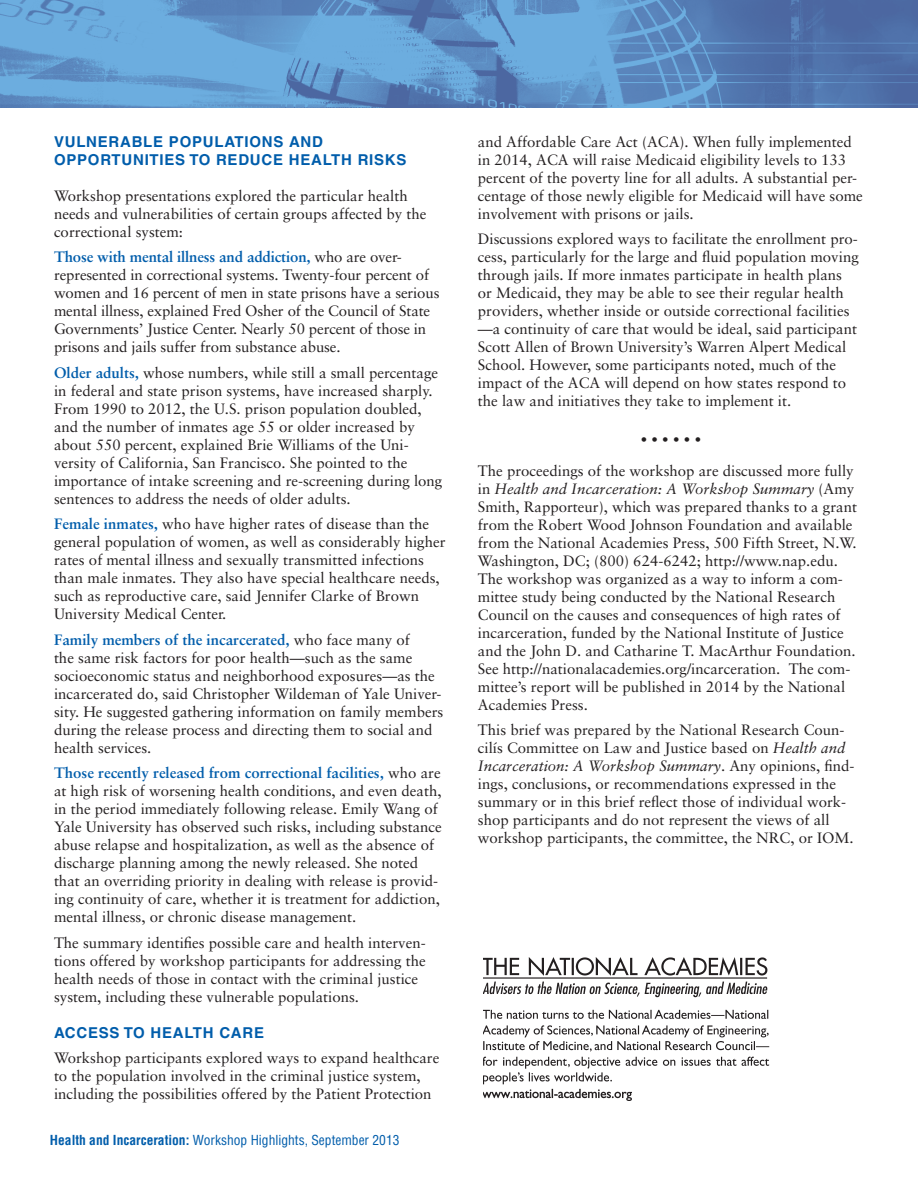
<style>
.page{position:relative;width:918px;height:1188px;background:#fff}
.page>*{position:absolute;margin:0;border:0;box-sizing:border-box;transform-origin:0 0}
.TEXT{font:15px/18px "Sabon";color:#231f20}
.HEAD_A{font:15px/18px "Sabon";color:#231f20}
.HEAD_A-2{font:700 15px/18px "Helvetica";letter-spacing:.05em;color:#015dab}
.t1{font:condensed 13.5px "Helvetica";color:#015dab}
.Text_-_original{font:12px "Futura";color:#231f20}
.s1{font-weight:700;color:#015dab}
.s2{font-weight:700}
.s3{font-style:italic}
</style>
<div class="page">
<img style="left:0;top:0;width:918px;height:108px">
<img style="left:483px;top:957px;width:287px;height:143px">
<p class="HEAD_A-2" style="left:54px;top:132px;width:354px">VULNERABLE POPULATIONS AND<br>OPPORTUNITIES TO REDUCE HEALTH RISKS</p>
<p class="HEAD_A" style="left:54px;top:186px;width:374px">Workshop presentations explored the particular health needs and vulnerabilities of certain groups affected by the correctional system:</p>
<p class="TEXT" style="left:54px;top:248px;width:387px"><span class="s1">Those with mental illness and addiction,</span> who are over&shy;represented in correctional systems. Twenty-four percent of women and 16 percent of men in state prisons have a serious mental illness, explained Fred Osher of the Council of State Governments’ Justice Center. Nearly 50 percent of those in prisons and jails suffer from substance abuse.</p>
<p class="TEXT" style="left:54px;top:363px;width:390px"><span class="s1">Older adults,</span> whose numbers, while still a small percentage in federal and state prison systems, have increased sharply.<br>From 1990 to 2012, the U.S. prison population doubled, and the number of inmates age 55 or older increased by about 550 percent, explained Brie Williams of the Uni&shy;versity of California, San Francisco. She pointed to the importance of intake screening and re-screening during long sentences to address the needs of older adults.</p>
<p class="TEXT" style="left:54px;top:515px;width:393px"><span class="s1">Female inmates,</span> who have higher rates of disease than the general population of women, as well as considerably higher rates of mental illness and sexually transmitted infections than male inmates. They also have special healthcare needs, such as reproductive care, said Jennifer Clarke of Brown University Medical Center.</p>
<p class="TEXT" style="left:54px;top:630px;width:391px"><span class="s1">Family members of the incarcerated,</span> who face many of<br>the same risk factors for poor health—such as the same socioeconomic status and neighborhood exposures—as the incarcerated do, said Christopher Wildeman of Yale Univer&shy;sity. He suggested gathering information on family members during the release process and directing them to social and health services.</p>
<p class="TEXT" style="left:54px;top:764px;width:389px"><span class="s1">Those recently released from correctional facilities,</span> who are at high risk of worsening health conditions, and even death, in the period immediately following release. Emily Wang of Yale University has observed such risks, including substance abuse relapse and hospitalization, as well as the absence of discharge planning among the newly released. She noted that an overriding priority in dealing with release is provid&shy;ing continuity of care, whether it is treatment for addiction, mental illness, or chronic disease management.</p>
<p class="TEXT" style="left:54px;top:933px;width:373px">The summary identifies possible care and health interven&shy;tions offered by workshop participants for addressing the health needs of those in contact with the criminal justice system, including these vulnerable populations.</p>
<p class="HEAD_A-2" style="left:54px;top:1023px;width:212px">ACCESS TO HEALTH CARE</p>
<p class="TEXT" style="left:54px;top:1049px;width:387px">Workshop participants explored ways to expand healthcare to the population involved in the criminal justice system, including the possibilities offered by the Patient Protection</p>
<p class="t1" style="left:50px;top:1132px;width:351px"><span class="s2">Health and Incarceration:</span> Workshop Highlights, September 2013</p>
<p class="TEXT" style="left:478px;top:132px;width:387px">and Affordable Care Act (ACA). When fully implemented in 2014, ACA will raise Medicaid eligibility levels to 133 percent of the poverty line for all adults. A substantial per&shy;centage of those newly eligible for Medicaid will have some involvement with prisons or jails.</p>
<p class="TEXT" style="left:478px;top:230px;width:382px">Discussions explored ways to facilitate the enrollment pro&shy;cess, particularly for the large and fluid population moving through jails. If more inmates participate in health plans or Medicaid, they may be able to see their regular health providers, whether inside or outside correctional facilities —a continuity of care that would be ideal, said participant Scott Allen of Brown University’s Warren Alpert Medical School. However, some participants noted, much of the impact of the ACA will depend on how states respond to the law and initiatives they take to implement it.</p>
<p class="Text_-_original" style="left:640px;top:431px;width:63px">• • • • • •</p>
<p class="TEXT" style="left:478px;top:461px;width:381px">The proceedings of the workshop are discussed more fully in <span class="s3">Health and Incarceration: A Workshop Summary</span> (Amy Smith, Rapporteur), which was prepared thanks to a grant from the Robert Wood Johnson Foundation and available from the National Academies Press, 500 Fifth Street, N.W.<br>Washington, DC; (800) 624-6242; http://www.nap.edu.<br>The workshop was organized as a way to inform a com&shy;mittee study being conducted by the National Research Council on the causes and consequences of high rates of incarceration, funded by the National Institute of Justice and the John D. and Catharine T. MacArthur Foundation.<br>See http://nationalacademies.org/incarceration. The com&shy;mittee’s report will be published in 2014 by the National Academies Press.</p>
<p class="TEXT" style="left:478px;top:721px;width:378px">This brief was prepared by the National Research Coun&shy;cilís Committee on Law and Justice based on <span class="s3">Health and Incarceration: A Workshop Summary</span>. Any opinions, find&shy;ings, conclusions, or recommendations expressed in the summary or in this brief reflect those of individual work&shy;shop participants and do not represent the views of all workshop participants, the committee, the NRC, or IOM.</p>
</div>
